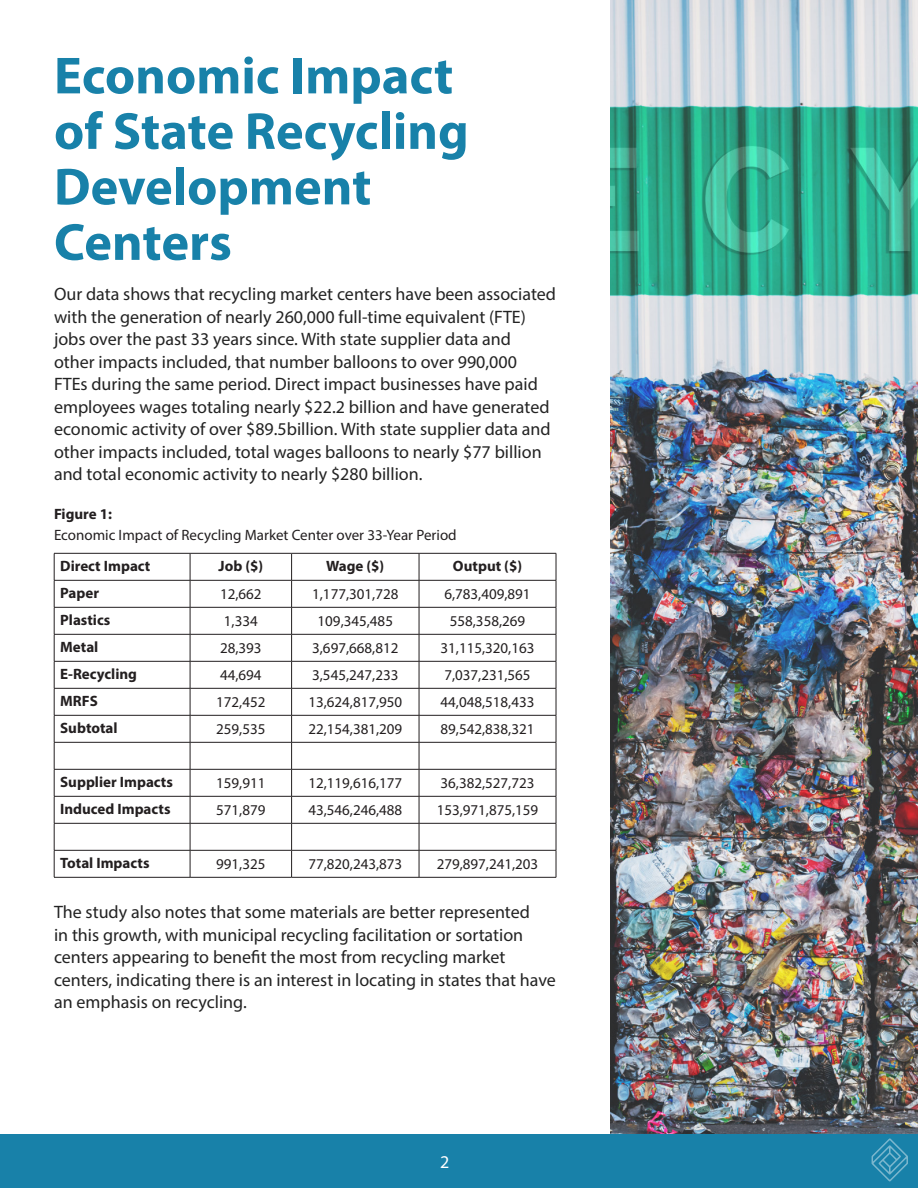
<style>
.page{position:relative;width:918px;height:1188px;background:#fff}
.page>*{position:absolute;margin:0;border:0;box-sizing:border-box;transform-origin:0 0}
.t1{font:700 52.5px/55.5px "Myriad Pro";color:#1881a9}
.t2{font:18px/22.5px "Myriad Pro";color:#232323}
.t3{font:18px "Myriad Pro";color:#fff}
.t4{font:15px "Myriad Pro";color:#231f20}
.t5{font:700 15px "Myriad Pro";color:#231f20}
</style>
<div class="page">
<div style="left:0;top:1134px;width:918px;height:54px;background:#1881a9"></div>
<svg style="left:872px;top:1138px;width:36px;height:43px"></svg>
<img style="left:610px;top:0;width:308px;height:1134px">
<svg style="left:420px;top:554px;width:136px;height:323px"></svg>
<hr style="left:54px;top:553px;width:136px;height:1px;background:#231f20">
<hr style="left:190px;top:553px;width:102px;height:1px;background:#231f20">
<hr style="left:292px;top:553px;width:127px;height:1px;background:#231f20">
<hr style="left:419px;top:553px;width:137px;height:1px;background:#231f20">
<hr style="left:54px;top:580px;width:136px;height:1px;background:#231f20">
<hr style="left:190px;top:580px;width:102px;height:1px;background:#231f20">
<hr style="left:292px;top:580px;width:127px;height:1px;background:#231f20">
<hr style="left:419px;top:580px;width:137px;height:1px;background:#231f20">
<hr style="left:54px;top:607px;width:136px;height:1px;background:#231f20">
<hr style="left:190px;top:607px;width:102px;height:1px;background:#231f20">
<hr style="left:292px;top:607px;width:127px;height:1px;background:#231f20">
<hr style="left:419px;top:607px;width:137px;height:1px;background:#231f20">
<hr style="left:54px;top:634px;width:136px;height:1px;background:#231f20">
<hr style="left:190px;top:634px;width:102px;height:1px;background:#231f20">
<hr style="left:292px;top:634px;width:127px;height:1px;background:#231f20">
<hr style="left:419px;top:634px;width:137px;height:1px;background:#231f20">
<hr style="left:54px;top:661px;width:136px;height:1px;background:#231f20">
<hr style="left:190px;top:661px;width:102px;height:1px;background:#231f20">
<hr style="left:292px;top:661px;width:127px;height:1px;background:#231f20">
<hr style="left:419px;top:661px;width:137px;height:1px;background:#231f20">
<hr style="left:54px;top:688px;width:136px;height:1px;background:#231f20">
<hr style="left:190px;top:688px;width:102px;height:1px;background:#231f20">
<hr style="left:292px;top:688px;width:127px;height:1px;background:#231f20">
<hr style="left:419px;top:688px;width:137px;height:1px;background:#231f20">
<hr style="left:54px;top:715px;width:136px;height:1px;background:#231f20">
<hr style="left:190px;top:715px;width:102px;height:1px;background:#231f20">
<hr style="left:292px;top:715px;width:127px;height:1px;background:#231f20">
<hr style="left:419px;top:715px;width:137px;height:1px;background:#231f20">
<hr style="left:54px;top:742px;width:136px;height:1px;background:#231f20">
<hr style="left:190px;top:742px;width:102px;height:1px;background:#231f20">
<hr style="left:292px;top:742px;width:127px;height:1px;background:#231f20">
<hr style="left:419px;top:742px;width:137px;height:1px;background:#231f20">
<hr style="left:54px;top:769px;width:136px;height:1px;background:#231f20">
<hr style="left:190px;top:769px;width:102px;height:1px;background:#231f20">
<hr style="left:292px;top:769px;width:127px;height:1px;background:#231f20">
<hr style="left:419px;top:769px;width:137px;height:1px;background:#231f20">
<hr style="left:54px;top:796px;width:136px;height:1px;background:#231f20">
<hr style="left:190px;top:796px;width:102px;height:1px;background:#231f20">
<hr style="left:292px;top:796px;width:127px;height:1px;background:#231f20">
<hr style="left:419px;top:796px;width:137px;height:1px;background:#231f20">
<hr style="left:54px;top:823px;width:136px;height:1px;background:#231f20">
<hr style="left:190px;top:823px;width:102px;height:1px;background:#231f20">
<hr style="left:292px;top:823px;width:127px;height:1px;background:#231f20">
<hr style="left:419px;top:823px;width:137px;height:1px;background:#231f20">
<hr style="left:54px;top:850px;width:136px;height:1px;background:#231f20">
<svg style="left:54px;top:554px;width:1px;height:323px"></svg>
<hr style="left:190px;top:850px;width:102px;height:1px;background:#231f20">
<svg style="left:190px;top:554px;width:1px;height:323px"></svg>
<hr style="left:292px;top:850px;width:127px;height:1px;background:#231f20">
<svg style="left:291px;top:554px;width:1px;height:323px"></svg>
<hr style="left:419px;top:850px;width:137px;height:1px;background:#231f20">
<svg style="left:419px;top:554px;width:1px;height:323px"></svg>
<svg style="left:556px;top:554px;width:1px;height:323px"></svg>
<hr style="left:54px;top:877px;width:136px;height:1px;background:#231f20">
<hr style="left:190px;top:877px;width:102px;height:1px;background:#231f20">
<hr style="left:292px;top:877px;width:127px;height:1px;background:#231f20">
<hr style="left:419px;top:877px;width:137px;height:1px;background:#231f20">
<p class="t1" style="left:54px;top:46px;width:401px">Economic Impact</p>
<p class="t1" style="left:54px;top:102px;width:416px">of State Recycling<br>Development<br>Centers</p>
<p class="t2" style="left:54px;top:283px;width:504px">Our data shows that recycling market centers have been associated with the generation of nearly 260,000 full-time equivalent (FTE) jobs over the past 33 years since. With state supplier data and other impacts included, that number balloons to over 990,000<br>FTEs during the same period. Direct impact businesses have paid employees wages totaling nearly $22.2 billion and have generated economic activity of over $89.5billion. With state supplier data and other impacts included, total wages balloons to nearly $77 billion and total economic activity to nearly $280 billion.</p>
<p class="t5" style="left:54px;top:504px;width:59px">Figure 1:</p>
<p class="t4" style="left:54px;top:525px;width:404px">Economic Impact of Recycling Market Center over 33-Year Period</p>
<p class="t5" style="left:60px;top:556px;width:92px">Direct Impact</p>
<p class="t5" style="left:219px;top:556px;width:46px">Job ($)</p>
<p class="t5" style="left:326px;top:556px;width:60px">Wage ($)</p>
<p class="t5" style="left:453px;top:556px;width:71px">Output ($)</p>
<p class="t5" style="left:60px;top:583px;width:40px">Paper</p>
<p class="t4" style="left:220px;top:585px;width:43px">12,662</p>
<p class="t4" style="left:312px;top:585px;width:88px">1,177,301,728</p>
<p class="t4" style="left:444px;top:585px;width:88px">6,783,409,891</p>
<p class="t5" style="left:60px;top:610px;width:52px">Plastics</p>
<p class="t4" style="left:224px;top:612px;width:35px">1,334</p>
<p class="t4" style="left:318px;top:612px;width:77px">109,345,485</p>
<p class="t4" style="left:450px;top:612px;width:77px">558,358,269</p>
<p class="t5" style="left:60px;top:637px;width:40px">Metal</p>
<p class="t4" style="left:220px;top:639px;width:43px">28,393</p>
<p class="t4" style="left:312px;top:639px;width:88px">3,697,668,812</p>
<p class="t4" style="left:441px;top:639px;width:95px">31,115,320,163</p>
<p class="t5" style="left:60px;top:664px;width:78px">E-Recycling</p>
<p class="t4" style="left:220px;top:666px;width:43px">44,694</p>
<p class="t4" style="left:312px;top:666px;width:88px">3,545,247,233</p>
<p class="t4" style="left:444px;top:666px;width:88px">7,037,231,565</p>
<p class="t5" style="left:60px;top:691px;width:39px">MRFS</p>
<p class="t4" style="left:216px;top:693px;width:51px">172,452</p>
<p class="t4" style="left:308px;top:693px;width:95px">13,624,817,950</p>
<p class="t4" style="left:441px;top:693px;width:95px">44,048,518,433</p>
<p class="t5" style="left:60px;top:718px;width:59px">Subtotal</p>
<p class="t4" style="left:216px;top:720px;width:51px">259,535</p>
<p class="t4" style="left:308px;top:720px;width:95px">22,154,381,209</p>
<p class="t4" style="left:441px;top:720px;width:95px">89,542,838,321</p>
<p class="t5" style="left:60px;top:772px;width:114px">Supplier Impacts</p>
<p class="t4" style="left:216px;top:774px;width:51px">159,911</p>
<p class="t4" style="left:308px;top:774px;width:95px">12,119,616,177</p>
<p class="t4" style="left:441px;top:774px;width:95px">36,382,527,723</p>
<p class="t5" style="left:60px;top:799px;width:112px">Induced Impacts</p>
<p class="t4" style="left:216px;top:801px;width:51px">571,879</p>
<p class="t4" style="left:308px;top:801px;width:95px">43,546,246,488</p>
<p class="t4" style="left:437px;top:801px;width:103px">153,971,875,159</p>
<p class="t5" style="left:60px;top:853px;width:91px">Total Impacts</p>
<p class="t4" style="left:216px;top:855px;width:51px">991,325</p>
<p class="t4" style="left:308px;top:855px;width:95px">77,820,243,873</p>
<p class="t4" style="left:437px;top:855px;width:103px">279,897,241,203</p>
<p class="t2" style="left:54px;top:900px;width:503px">The study also notes that some materials are better represented<br>in this growth, with municipal recycling facilitation or sortation centers appearing to benefit the most from recycling market centers, indicating there is an interest in locating in states that have an emphasis on recycling.</p>
<p class="t3" style="left:440px;top:1151px;width:11px">2</p>
</div>
